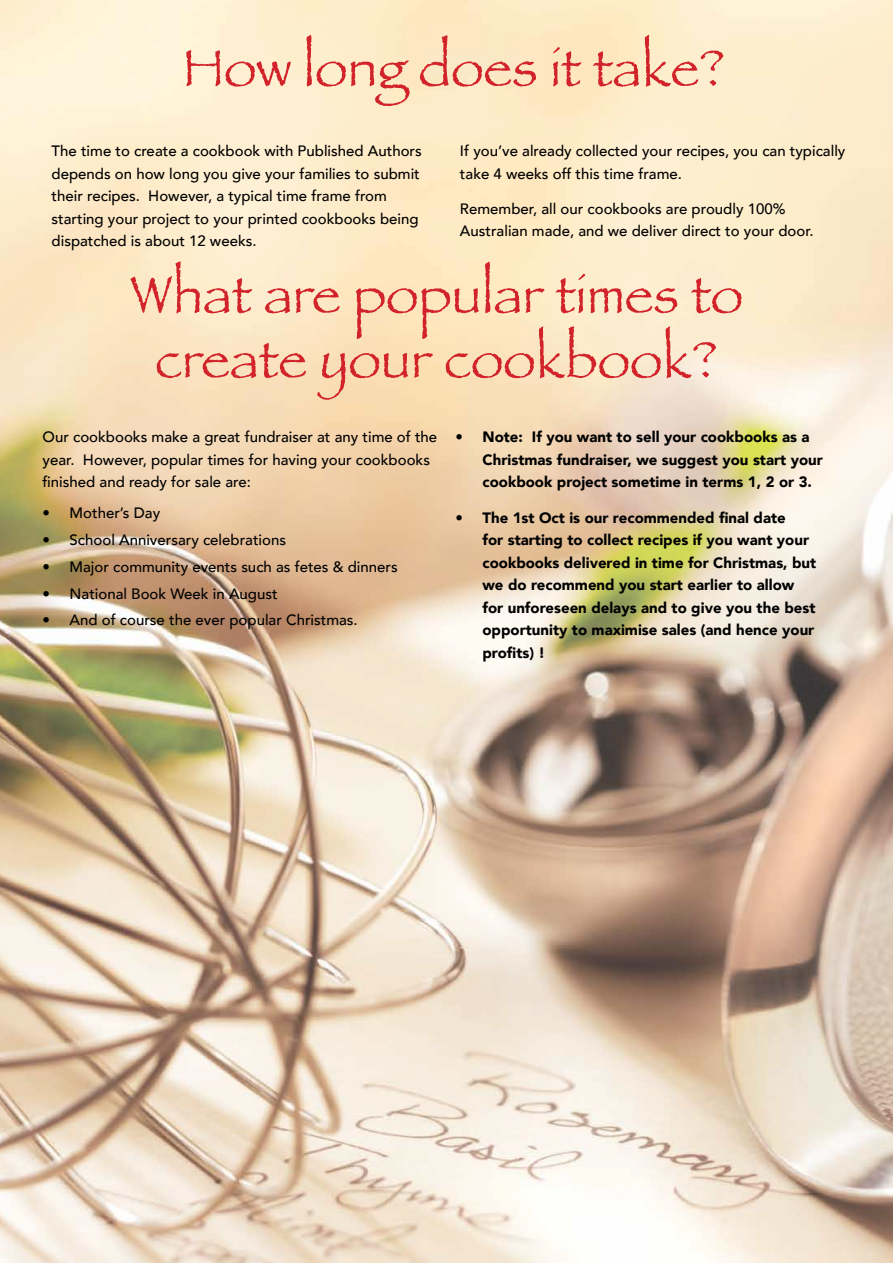
<style>
.page{position:relative;width:893px;height:1263px;background:#fff}
.page>*{position:absolute;margin:0;border:0;box-sizing:border-box;transform-origin:0 0}
.t1{font:54px/64.8px "Papyrus";color:#d2232a;text-align:center}
.t2{font:500 15px/22.5px "Avenir";color:#000}
.t3{font:900 15px/22.5px "Avenir";color:#000}
</style>
<div class="page">
<img style="left:0;top:0;width:893px;height:1263px">
<h1 class="t1" style="left:183px;top:34px;width:544px">How long does it take?</h1>
<p class="t2" style="left:52px;top:139px;width:372px">The time to create a cookbook with Published Authors depends on how long you give your families to submit their recipes. However, a typical time frame from starting your project to your printed cookbooks being dispatched is about 12 weeks.</p>
<p class="t2" style="left:460px;top:139px;width:387px">If you’ve already collected your recipes, you can typically take 4 weeks off this time frame.</p>
<p class="t2" style="left:460px;top:197px;width:355px">Remember, all our cookbooks are proudly 100%<br>Australian made, and we deliver direct to your door.</p>
<h1 class="t1" style="left:130px;top:261px;width:614px">What are popular times to create your cookbook?</h1>
<p class="t2" style="left:43px;top:425px;width:396px">Our cookbooks make a great fundraiser at any time of the year. However, popular times for having your cookbooks finished and ready for sale are:</p>
<p class="t2" style="left:43px;top:501px;width:119px">• Mother’s Day</p>
<p class="t2" style="left:43px;top:528px;width:245px">• School Anniversary celebrations</p>
<p class="t2" style="left:43px;top:555px;width:357px">• Major community events such as fetes &amp; dinners</p>
<p class="t2" style="left:43px;top:581px;width:236px">• National Book Week in August</p>
<p class="t2" style="left:43px;top:608px;width:317px">• And of course the ever popular Christmas.</p>
<p class="t3" style="left:482px;top:425px;width:342px;text-indent:-27px">• Note: If you want to sell your cookbooks as a<br>Christmas fundraiser, we suggest you start your cookbook project sometime in terms 1, 2 or 3.</p>
<p class="t3" style="left:482px;top:506px;width:335px;text-indent:-27px">• The 1st Oct is our recommended final date<br>for starting to collect recipes if you want your cookbooks delivered in time for Christmas, but we do recommend you start earlier to allow for unforeseen delays and to give you the best opportunity to maximise sales (and hence your profits) !</p>
</div>
